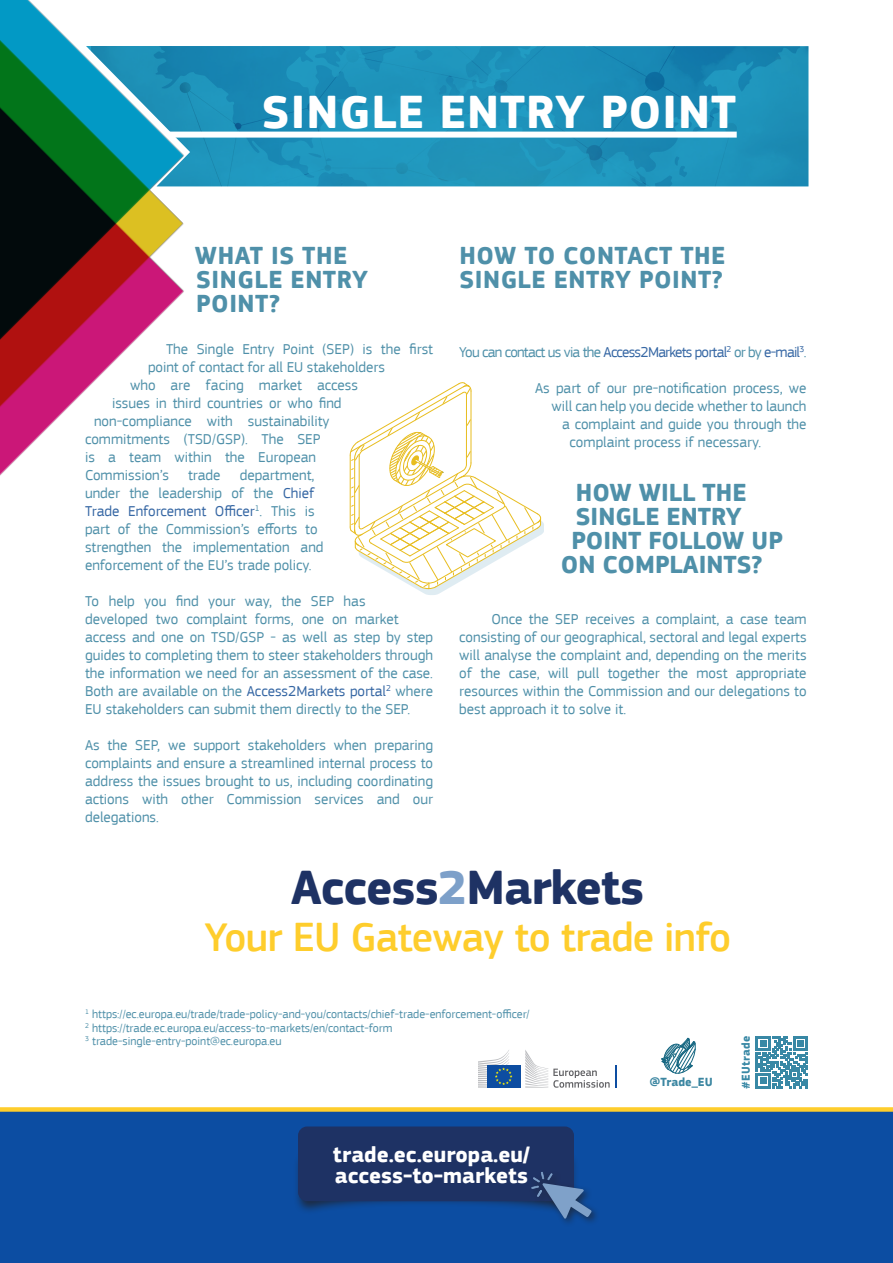
<style>
.page{position:relative;width:893px;height:1263px;background:#fff}
.page>*{position:absolute;margin:0;border:0;box-sizing:border-box;transform-origin:0 0}
.t1{font:700 49.5px "EC Square Sans Pro";letter-spacing:-.02em;color:#1e3264}
.t2{font:700 48px "EC Square Sans Pro";letter-spacing:.02em;color:#fff}
.t3{font:500 42px "EC Square Sans Pro";letter-spacing:-.02em;color:#fecd2c}
.t4{font:700 25.5px/24px "EC Square Sans Pro";letter-spacing:.02em;color:#4f90a9}
.t5{font:700 25.5px "EC Square Sans Pro";color:#4f90a9}
.t6{font:700 22.5px/21px "EC Square Sans Pro";color:#fff}
.Paragraph_Style_1{font:15px/18px "EC Square Sans Pro";color:#4f90a9}
.Paragraph_Style_1-2{font:15px "EC Square Sans Pro";letter-spacing:-.05em;color:#4f90a9}
.t7{font:700 12.15px "EC Square Sans Pro";color:#3b86a1}
.Paragraph_Style_1-3{font:12px "EC Square Sans Pro";color:#4f90a9}
.t8{font:700 11.85px "EC Square Sans Pro";letter-spacing:.02em;color:#3888a5}
.s1{color:#3667a4}
.s2{color:#7da0c9}
</style>
<div class="page">
<img style="left:322px;top:46px;width:486px;height:140px">
<img style="left:0;top:0;width:322px;height:476px">
<div style="left:168px;top:132px;width:569px;height:6px;background:#fff"></div>
<svg style="left:349px;top:382px;width:195px;height:213px"></svg>
<div style="left:0;top:1109px;width:893px;height:154px;background:#0c4da2"></div>
<div style="left:0;top:1107px;width:893px;height:5px;background:#fecd2c"></div>
<div style="left:293px;top:1149px;width:285px;height:66px;background:#231f20;opacity:.75"></div>
<div style="left:298px;top:1126px;width:276px;height:75px;background:#1e3264;border-radius:9px"></div>
<div style="left:528px;top:1169px;width:73px;height:59px;background:#231f20;opacity:.6"></div>
<svg style="left:302px;top:1149px;width:290px;height:70px"></svg>
<svg style="left:661px;top:1037px;width:35px;height:37px"></svg>
<hr style="left:615px;top:1065px;width:2px;height:22px;background:#0d4da1">
<svg style="left:525px;top:1050px;width:85px;height:38px"></svg>
<div style="left:487px;top:1065px;width:33px;height:22px;background:#0d4da1"></div>
<svg style="left:479px;top:1050px;width:34px;height:37px"></svg>
<svg style="left:756px;top:1036px;width:52px;height:52px"></svg>
<p class="t2" style="left:262px;top:83px;width:476px">SINGLE ENTRY POINT</p>
<p class="t4" style="left:195px;top:244px;width:175px">WHAT IS THE<br>SINGLE ENTRY<br>POINT?</p>
<p class="Paragraph_Style_1" style="left:166px;top:340px;width:269px">The Single Entry Point (SEP) is the first</p>
<p class="Paragraph_Style_1" style="left:148px;top:358px;width:238px">point of contact for all EU stakeholders</p>
<p class="Paragraph_Style_1" style="left:130px;top:376px;width:229px">who are facing market access</p>
<p class="Paragraph_Style_1" style="left:112px;top:394px;width:231px">issues in third countries or who find</p>
<p class="Paragraph_Style_1" style="left:94px;top:412px;width:237px">non-compliance with sustainability</p>
<p class="Paragraph_Style_1" style="left:85px;top:430px;width:237px">commitments (TSD/GSP). The SEP</p>
<p class="Paragraph_Style_1" style="left:85px;top:448px;width:233px">is a team within the European</p>
<p class="Paragraph_Style_1" style="left:85px;top:466px;width:85px">Commission’s</p>
<p class="Paragraph_Style_1" style="left:188px;top:466px;width:34px">trade</p>
<p class="Paragraph_Style_1" style="left:85px;top:466px;width:240px;text-indent:155px">department, under the leadership of the <span class="s1">Chief<br>Trade Enforcement Officer</span><sup>1</sup>. This is part of the Commission’s efforts to strengthen the implementation and enforcement of the EU’s trade policy.</p>
<p class="Paragraph_Style_1" style="left:85px;top:592px;width:350px">To help you find your way, the SEP has<br>developed two complaint forms, one on market access and one on TSD/GSP - as well as step by step guides to completing them to steer stakeholders through the information we need for an assessment of the case.<br>Both are available on the <span class="s1">Access2Markets portal</span><sup>2</sup> where EU stakeholders can submit them directly to the SEP.</p>
<p class="Paragraph_Style_1" style="left:85px;top:736px;width:350px;text-align:justify">As the SEP, we support stakeholders when preparing complaints and ensure a streamlined internal process to address the issues brought to us, including coordinating actions with other Commission services and our delegations.</p>
<p class="t4" style="left:459px;top:244px;width:267px">HOW TO CONTACT THE<br>SINGLE ENTRY POINT?</p>
<p class="Paragraph_Style_1-2" style="left:459px;top:343px;width:349px">You can contact us via the <span class="s1">Access2Markets portal</span><sup>2</sup> or by <span class="s1">e-mail</span><sup>3</sup>.</p>
<p class="Paragraph_Style_1" style="left:535px;top:379px;width:273px">As part of our pre-notification process, we</p>
<p class="Paragraph_Style_1" style="left:552px;top:397px;width:256px">will can help you decide whether to launch</p>
<p class="Paragraph_Style_1" style="left:562px;top:415px;width:246px">a complaint and guide you through the</p>
<p class="Paragraph_Style_1" style="left:570px;top:433px;width:193px">complaint process if necessary.</p>
<p class="t5" style="left:576px;top:477px;width:172px">HOW WILL THE</p>
<p class="t5" style="left:576px;top:501px;width:168px">SINGLE ENTRY</p>
<p class="t5" style="left:571px;top:525px;width:213px">POINT FOLLOW UP</p>
<p class="t5" style="left:561px;top:549px;width:203px">ON COMPLAINTS?</p>
<p class="Paragraph_Style_1" style="left:459px;top:610px;width:349px;text-align:justify;text-indent:32px">Once the SEP receives a complaint, a case team consisting of our geographical, sectoral and legal experts will analyse the complaint and, depending on the merits of the case, will pull together the most appropriate resources within the Commission and our delegations to best approach it to solve it.</p>
<p class="t1" style="left:291px;top:858px;width:355px">Access<span class="s2">2</span>Markets</p>
<p class="t3" style="left:204px;top:912px;width:528px">Your EU Gateway to trade info</p>
<p class="Paragraph_Style_1-3" style="left:85px;top:1007px;width:446px"><sup>1</sup> https://ec.europa.eu/trade/trade-policy-and-you/contacts/chief-trade-enforcement-officer/</p>
<p class="Paragraph_Style_1-3" style="left:85px;top:1021px;width:309px"><sup>2</sup> https://trade.ec.europa.eu/access-to-markets/en/contact-form</p>
<p class="Paragraph_Style_1-3" style="left:85px;top:1034px;width:198px"><sup>3</sup> trade-single-entry-point@ec.europa.eu</p>
<p class="t7" style="left:649px;top:1075px;width:65px">@Trade_EU</p>
<p class="t8" style="left:739px;top:1088px;width:54px;rotate:-90deg">#EUtrade</p>
<p class="t6" style="left:333px;top:1145px;width:199px">trade.ec.europa.eu/ access-to-markets</p>
</div>
